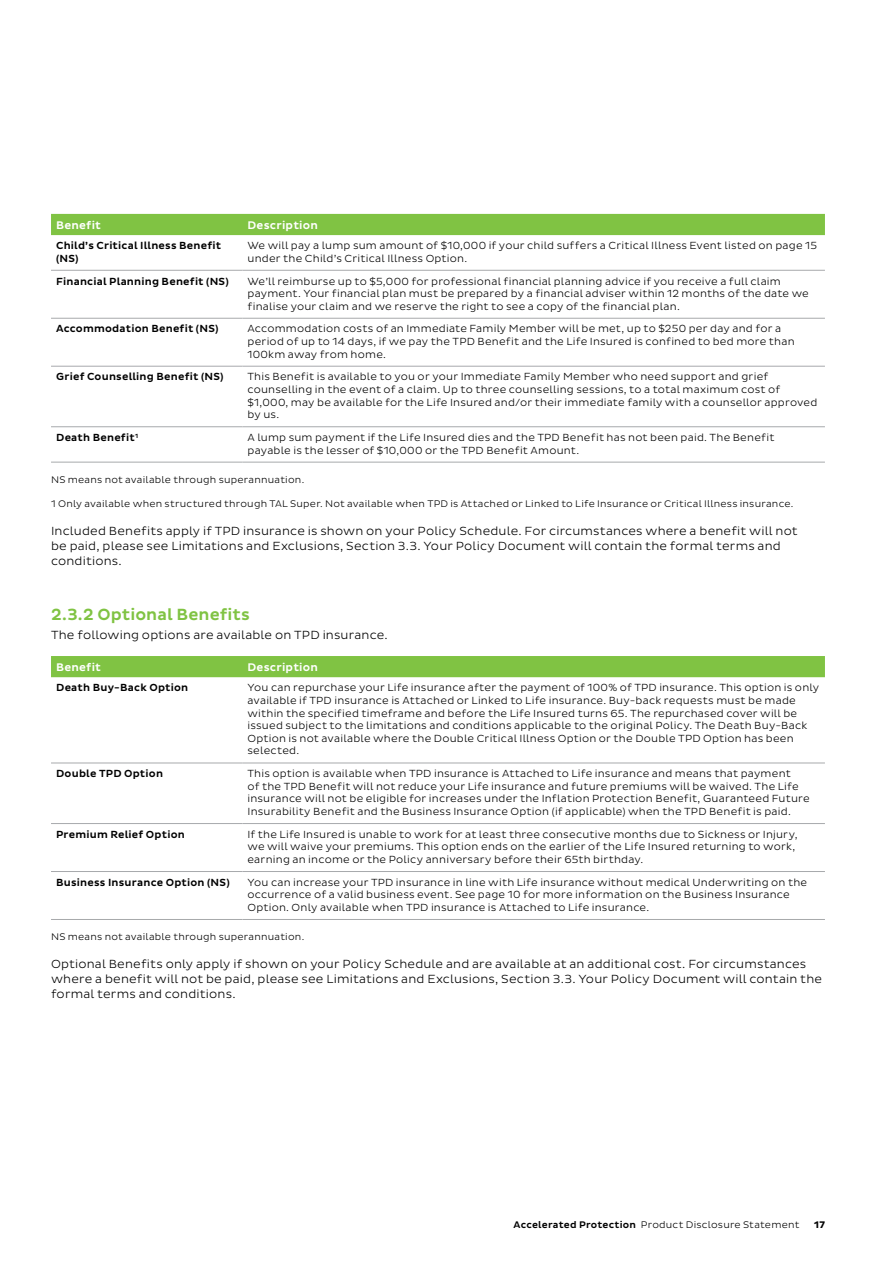
<style>
.page{position:relative;width:893px;height:1263px;background:#fff}
.page>*{position:absolute;margin:0;border:0;box-sizing:border-box;transform-origin:0 0}
.t1{font:500 16.5px "Pluto Sans";letter-spacing:.005em;color:#80c343}
.t2{font:300 12px/15px "Pluto Sans";letter-spacing:.015em;color:#000}
.t3{font:500 11.25px "Pluto Sans";letter-spacing:.02em;color:#fff}
.t4{font:300 10.5px/12.6px "Pluto Sans";letter-spacing:.02em;color:#000}
.t5{font:500 10.5px/12.6px "Pluto Sans";letter-spacing:.02em;color:#000}
.t6{font:300 9.75px "Pluto Sans";letter-spacing:.02em;color:#000}
.t7{font:700 9.75px "Pluto Sans";color:#000}
.s1{font-weight:500}
</style>
<div class="page">
<div style="left:51px;top:214px;width:774px;height:21px;background:#80c343"></div>
<hr style="left:51px;top:270px;width:191px;height:1px;background:#a7a9ac">
<hr style="left:242px;top:270px;width:583px;height:1px;background:#a7a9ac">
<hr style="left:51px;top:318px;width:191px;height:1px;background:#a7a9ac">
<hr style="left:242px;top:318px;width:583px;height:1px;background:#a7a9ac">
<hr style="left:51px;top:366px;width:191px;height:1px;background:#a7a9ac">
<hr style="left:242px;top:366px;width:583px;height:1px;background:#a7a9ac">
<hr style="left:51px;top:426px;width:191px;height:1px;background:#a7a9ac">
<hr style="left:242px;top:426px;width:583px;height:1px;background:#a7a9ac">
<hr style="left:51px;top:462px;width:191px;height:1px;background:#a7a9ac">
<hr style="left:242px;top:462px;width:583px;height:1px;background:#a7a9ac">
<div style="left:51px;top:656px;width:774px;height:21px;background:#80c343"></div>
<hr style="left:51px;top:763px;width:191px;height:1px;background:#a7a9ac">
<hr style="left:242px;top:763px;width:583px;height:1px;background:#a7a9ac">
<hr style="left:51px;top:823px;width:191px;height:1px;background:#a7a9ac">
<hr style="left:242px;top:823px;width:583px;height:1px;background:#a7a9ac">
<hr style="left:51px;top:871px;width:191px;height:1px;background:#a7a9ac">
<hr style="left:242px;top:871px;width:583px;height:1px;background:#a7a9ac">
<hr style="left:51px;top:919px;width:191px;height:1px;background:#a7a9ac">
<hr style="left:242px;top:919px;width:583px;height:1px;background:#a7a9ac">
<p class="t3" style="left:56px;top:218px;width:46px">Benefit</p>
<p class="t3" style="left:247px;top:218px;width:72px">Description</p>
<p class="t5" style="left:56px;top:240px;width:167px">Child’s Critical Illness Benefit (NS)</p>
<p class="t4" style="left:247px;top:239px;width:571px">We will pay a lump sum amount of $10,000 if your child suffers a Critical Illness Event listed on page 15 under the Child’s Critical Illness Option.</p>
<p class="t5" style="left:56px;top:275px;width:174px">Financial Planning Benefit (NS)</p>
<p class="t4" style="left:247px;top:275px;width:563px">We’ll reimburse up to $5,000 for professional financial planning advice if you receive a full claim payment. Your financial plan must be prepared by a financial adviser within 12 months of the date we finalise your claim and we reserve the right to see a copy of the financial plan.</p>
<p class="t5" style="left:56px;top:323px;width:164px">Accommodation Benefit (NS)</p>
<p class="t4" style="left:247px;top:323px;width:549px">Accommodation costs of an Immediate Family Member will be met, up to $250 per day and for a period of up to 14 days, if we pay the TPD Benefit and the Life Insured is confined to bed more than<br>100km away from home.</p>
<p class="t5" style="left:56px;top:371px;width:169px">Grief Counselling Benefit (NS)</p>
<p class="t4" style="left:247px;top:371px;width:571px">This Benefit is available to you or your Immediate Family Member who need support and grief counselling in the event of a claim. Up to three counselling sessions, to a total maximum cost of $1,000, may be available for the Life Insured and/or their immediate family with a counsellor approved by us.</p>
<p class="t5" style="left:56px;top:431px;width:84px">Death Benefit<sup>1</sup></p>
<p class="t4" style="left:247px;top:431px;width:528px">A lump sum payment if the Life Insured dies and the TPD Benefit has not been paid. The Benefit payable is the lesser of $10,000 or the TPD Benefit Amount.</p>
<p class="t6" style="left:51px;top:474px;width:255px">NS means not available through superannuation.</p>
<p class="t6" style="left:51px;top:498px;width:744px">1 Only available when structured through TAL Super. Not available when TPD is Attached or Linked to Life Insurance or Critical Illness insurance.</p>
<p class="t2" style="left:51px;top:523px;width:748px">Included Benefits apply if TPD insurance is shown on your Policy Schedule. For circumstances where a benefit will not be paid, please see Limitations and Exclusions, Section 3.3. Your Policy Document will contain the formal terms and conditions.</p>
<h1 class="t1" style="left:51px;top:605px;width:200px">2.3.2 Optional Benefits</h1>
<p class="t2" style="left:51px;top:627px;width:338px">The following options are available on TPD insurance.</p>
<p class="t3" style="left:56px;top:661px;width:46px">Benefit</p>
<p class="t3" style="left:247px;top:661px;width:72px">Description</p>
<p class="t5" style="left:56px;top:682px;width:134px">Death Buy-Back Option</p>
<p class="t4" style="left:247px;top:682px;width:573px">You can repurchase your Life insurance after the payment of 100% of TPD insurance. This option is only available if TPD insurance is Attached or Linked to Life insurance. Buy-back requests must be made within the specified timeframe and before the Life Insured turns 65. The repurchased cover will be issued subject to the limitations and conditions applicable to the original Policy. The Death Buy-Back Option is not available where the Double Critical Illness Option or the Double TPD Option has been selected.</p>
<p class="t5" style="left:56px;top:768px;width:108px">Double TPD Option</p>
<p class="t4" style="left:247px;top:767px;width:564px">This option is available when TPD insurance is Attached to Life insurance and means that payment<br>of the TPD Benefit will not reduce your Life insurance and future premiums will be waived. The Life insurance will not be eligible for increases under the Inflation Protection Benefit, Guaranteed Future Insurability Benefit and the Business Insurance Option (if applicable) when the TPD Benefit is paid.</p>
<p class="t5" style="left:56px;top:828px;width:130px">Premium Relief Option</p>
<p class="t4" style="left:247px;top:828px;width:552px">If the Life Insured is unable to work for at least three consecutive months due to Sickness or Injury, we will waive your premiums. This option ends on the earlier of the Life Insured returning to work, earning an income or the Policy anniversary before their 65th birthday.</p>
<p class="t5" style="left:56px;top:876px;width:175px">Business Insurance Option (NS)</p>
<p class="t4" style="left:247px;top:876px;width:561px">You can increase your TPD insurance in line with Life insurance without medical Underwriting on the occurrence of a valid business event. See page 10 for more information on the Business Insurance<br>Option. Only available when TPD insurance is Attached to Life insurance.</p>
<p class="t6" style="left:51px;top:931px;width:255px">NS means not available through superannuation.</p>
<p class="t2" style="left:51px;top:956px;width:772px">Optional Benefits only apply if shown on your Policy Schedule and are available at an additional cost. For circumstances where a benefit will not be paid, please see Limitations and Exclusions, Section 3.3. Your Policy Document will contain the formal terms and conditions.</p>
<p class="t6" style="left:514px;top:1219px;width:287px"><span class="s1">Accelerated Protection</span> Product Disclosure Statement</p>
<p class="t7" style="left:814px;top:1219px;width:12px">17</p>
</div>
